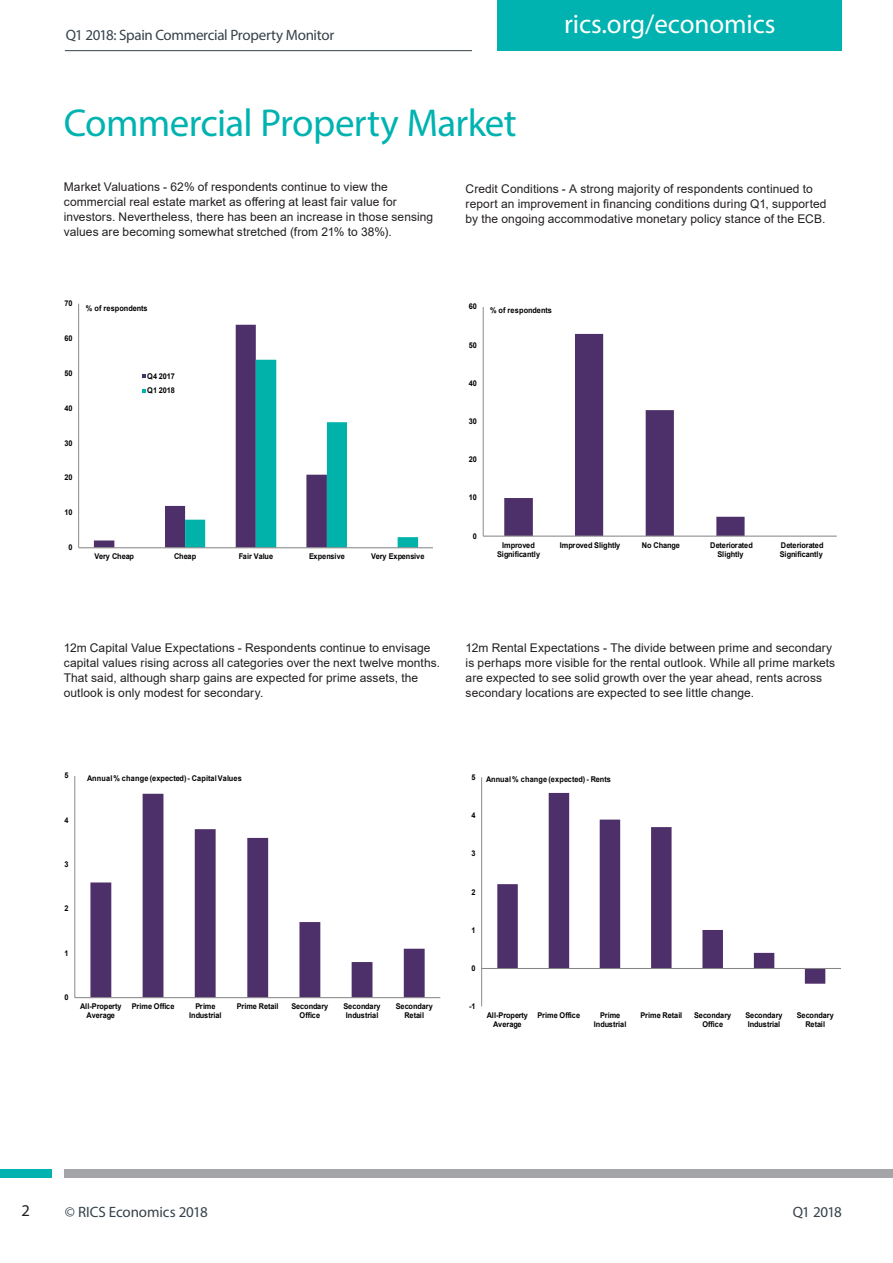
<style>
.page{position:relative;width:893px;height:1263px;background:#fff}
.page>*{position:absolute;margin:0;border:0;box-sizing:border-box;transform-origin:0 0}
.Main_Header{font:39px "Myriad Pro";letter-spacing:-.015em;color:#00b3b0}
.t1{font:27px "Myriad Pro";letter-spacing:-.005em;color:#fff}
.t2{font:16.5px "Myriad Pro";color:#231f20}
.t3{font:15px "Myriad Pro";letter-spacing:-.02em;color:#36414a}
.Chart_description_te{font:12px/15px "Arial";letter-spacing:.005em;color:#231f20}
.t4{font:700 7.95px/9px "Arial";letter-spacing:-.015em;color:#000;text-align:center;scale:.93 1}
.t5{font:700 7.95px "Arial";letter-spacing:.02em;color:#000;scale:.93 1}
</style>
<div class="page">
<div style="left:497px;top:0;width:345px;height:51px;background:#00b3b0"></div>
<hr style="left:65px;top:50px;width:407px;height:1px;background:#36414a">
<div style="left:0;top:1169px;width:51px;height:9px;background:#00b3b0"></div>
<div style="left:64px;top:1169px;width:829px;height:9px;background:#a4a5a9"></div>
<svg style="left:94px;top:325px;width:183px;height:222px"></svg>
<svg style="left:185px;top:360px;width:233px;height:187px"></svg>
<hr style="left:78px;top:304px;width:1px;height:244px;background:#868686">
<hr style="left:79px;top:547px;width:354px;height:1px;background:#868686">
<svg style="left:142px;top:374px;width:4px;height:4px"></svg>
<svg style="left:142px;top:389px;width:4px;height:4px"></svg>
<svg style="left:90px;top:794px;width:335px;height:203px"></svg>
<hr style="left:75px;top:776px;width:1px;height:222px;background:#868686">
<hr style="left:75px;top:997px;width:365px;height:1px;background:#868686">
<svg style="left:504px;top:334px;width:241px;height:202px"></svg>
<hr style="left:483px;top:307px;width:1px;height:229px;background:#868686">
<hr style="left:483px;top:536px;width:354px;height:1px;background:#868686">
<svg style="left:497px;top:793px;width:328px;height:191px"></svg>
<hr style="left:481px;top:777px;width:1px;height:229px;background:#868686">
<hr style="left:482px;top:968px;width:359px;height:1px;background:#868686">
<p class="t3" style="left:66px;top:25px;width:270px">Q1 2018: Spain Commercial Property Monitor</p>
<p class="Main_Header" style="left:64px;top:98px;width:455px">Commercial Property Market</p>
<h2 class="t1" style="left:564px;top:7px;width:213px">rics.org/economics</h2>
<p class="Chart_description_te" style="left:64px;top:179px;width:371px">Market Valuations - 62% of respondents continue to view the commercial real estate market as offering at least fair value for investors. Nevertheless, there has been an increase in those sensing values are becoming somewhat stretched (from 21% to 38%).</p>
<p class="t4" style="left:65px;top:299px;width:10px">70</p>
<p class="t4" style="left:65px;top:334px;width:10px">60</p>
<p class="t4" style="left:65px;top:369px;width:10px">50</p>
<p class="t4" style="left:65px;top:404px;width:10px">40</p>
<p class="t4" style="left:65px;top:438px;width:10px">30</p>
<p class="t4" style="left:65px;top:473px;width:10px">20</p>
<p class="t4" style="left:65px;top:508px;width:10px">10</p>
<p class="t4" style="left:69px;top:543px;width:6px">0</p>
<p class="t5" style="left:86px;top:303px;width:68px">% of respondents</p>
<p class="t4" style="left:147px;top:369px;width:31px;line-height:14.7px;text-align:left">Q4 2017<br>Q1 2018</p>
<p class="t4" style="left:94px;top:552px;width:44px">Very Cheap</p>
<p class="t4" style="left:174px;top:552px;width:25px">Cheap</p>
<p class="t4" style="left:239px;top:552px;width:39px">Fair Value</p>
<p class="t4" style="left:309px;top:552px;width:40px">Expensive</p>
<p class="t4" style="left:371px;top:552px;width:59px">Very Expensive</p>
<p class="Chart_description_te" style="left:466px;top:181px;width:362px">Credit Conditions - A strong majority of respondents continued to report an improvement in financing conditions during Q1, supported by the ongoing accommodative monetary policy stance of the ECB.</p>
<p class="t4" style="left:469px;top:302px;width:10px">60</p>
<p class="t4" style="left:469px;top:340px;width:10px">50</p>
<p class="t4" style="left:469px;top:379px;width:10px">40</p>
<p class="t4" style="left:469px;top:417px;width:10px">30</p>
<p class="t4" style="left:469px;top:455px;width:10px">20</p>
<p class="t4" style="left:469px;top:493px;width:10px">10</p>
<p class="t4" style="left:473px;top:531px;width:6px">0</p>
<p class="t5" style="left:490px;top:305px;width:68px">% of respondents</p>
<p class="t4" style="left:497px;top:540px;width:48px">Improved<br>Significantly</p>
<p class="t4" style="left:560px;top:540px;width:67px">Improved Slightly</p>
<p class="t4" style="left:642px;top:540px;width:42px">No Change</p>
<p class="t4" style="left:710px;top:540px;width:47px">Deteriorated<br>Slightly</p>
<p class="t4" style="left:780px;top:540px;width:49px;text-align:left">Deteriorated<br>Significantly</p>
<p class="Chart_description_te" style="left:64px;top:640px;width:378px">12m Capital Value Expectations - Respondents continue to envisage capital values rising across all categories over the next twelve months.<br>That said, although sharp gains are expected for prime assets, the outlook is only modest for secondary.</p>
<p class="Chart_description_te" style="left:466px;top:640px;width:371px">12m Rental Expectations - The divide between prime and secondary is perhaps more visible for the rental outlook. While all prime markets are expected to see solid growth over the year ahead, rents across secondary locations are expected to see little change.</p>
<p class="t4" style="left:65px;top:771px;width:6px">5</p>
<p class="t4" style="left:65px;top:815px;width:6px">4</p>
<p class="t4" style="left:65px;top:860px;width:6px">3</p>
<p class="t4" style="left:65px;top:904px;width:6px">2</p>
<p class="t4" style="left:65px;top:948px;width:6px">1</p>
<p class="t5" style="left:87px;top:773px;width:168px">Annual% change (expected) - Capital Values</p>
<p class="t4" style="left:65px;top:993px;width:6px">0</p>
<p class="t4" style="left:80px;top:1002px;width:46px">All-Property<br>Average</p>
<p class="t4" style="left:132px;top:1002px;width:47px">Prime Office</p>
<p class="t4" style="left:189px;top:1002px;width:37px">Prime<br>Industrial</p>
<p class="t4" style="left:237px;top:1002px;width:46px">Prime Retail</p>
<p class="t4" style="left:291px;top:1002px;width:41px">Secondary<br>Office</p>
<p class="t4" style="left:344px;top:1002px;width:41px;text-align:left">Secondary<br>Industrial</p>
<p class="t4" style="left:396px;top:1002px;width:41px">Secondary<br>Retail</p>
<p class="t4" style="left:472px;top:773px;width:6px">5</p>
<p class="t5" style="left:486px;top:773px;width:136px">Annual% change (expected) - Rents</p>
<p class="t4" style="left:472px;top:811px;width:6px">4</p>
<p class="t4" style="left:472px;top:849px;width:6px">3</p>
<p class="t4" style="left:472px;top:887px;width:6px">2</p>
<p class="t4" style="left:472px;top:925px;width:6px">1</p>
<p class="t4" style="left:472px;top:963px;width:6px">0</p>
<p class="t4" style="left:469px;top:1002px;width:8px">-1</p>
<p class="t4" style="left:487px;top:1011px;width:46px">All-Property<br>Average</p>
<p class="t4" style="left:537px;top:1011px;width:47px">Prime Office</p>
<p class="t4" style="left:594px;top:1011px;width:37px">Prime<br>Industrial</p>
<p class="t4" style="left:640px;top:1011px;width:46px">Prime Retail</p>
<p class="t4" style="left:694px;top:1011px;width:41px">Secondary<br>Office</p>
<p class="t4" style="left:745px;top:1011px;width:41px;text-align:left">Secondary<br>Industrial</p>
<p class="t4" style="left:797px;top:1011px;width:41px">Secondary<br>Retail</p>
<p class="t2" style="left:21px;top:1200px;width:10px">2</p>
<p class="t3" style="left:65px;top:1202px;width:144px">© RICS Economics 2018</p>
<p class="t3" style="left:793px;top:1202px;width:51px">Q1 2018</p>
</div>
